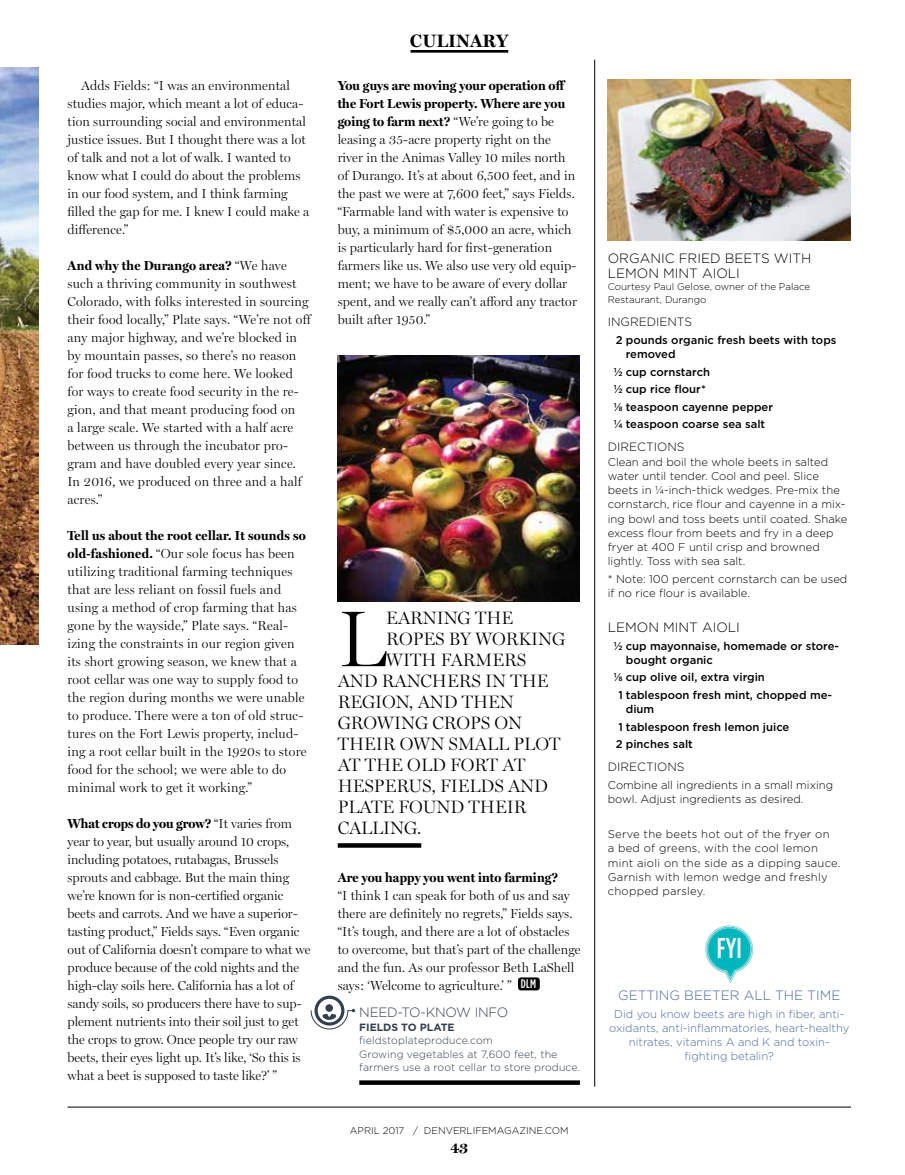
<style>
.page{position:relative;width:905px;height:1175px;background:#fff}
.page>*{position:absolute;margin:0;border:0;box-sizing:border-box;transform-origin:0 0}
.t1{font:300 79.5px "Miller Display";color:#000}
.t2{font:500 28.5px "Gotham Condensed";color:#fff}
.t3{font:300 18px "Miller Display";color:#000}
.t4{font:700 18px "Miller Display";letter-spacing:.03em;color:#000}
.t5{font:700 15px "Miller Display";color:#000}
.t6{font:300 13.5px/14.2px "Gotham";color:#000}
.t7{font:300 13.5px "Gotham";color:#496a9b}
.t8{font:300 13.5px "Gotham";letter-spacing:-.02em;color:#333f4f}
.t9{font:300 13.2px/18px "Miller Display";letter-spacing:.01em;color:#000}
.t10{font:700 13.2px "Miller Display";letter-spacing:.01em;color:#000}
.t11{font:300 12px "Gotham";color:#000}
.t12{font:300 11.25px/14.2px "Gotham";color:#000}
.t13{font:500 11.25px/17.5px "Gotham";color:#000}
.t14{font:300 11.25px/14.2px "Gotham";letter-spacing:.02em;color:#000}
.t15{font:300 11.25px/14.2px "Gotham";color:#496a9b;text-align:center}
.t16{font:300 10.5px/13.5px "Gotham";letter-spacing:.01em;color:#333f4f}
.t17{font:700 10.5px "Gotham";color:#333f4f}
.t18{font:300 9.75px/12.8px "Gotham";color:#000}
.s1{font-weight:700}
.s2{font-family:"Gotham Condensed";font-weight:500;font-size:12.3px;color:#fff}
</style>
<div class="page">
<img style="left:608px;top:80px;width:242px;height:161px">
<img style="left:0;top:68px;width:39px;height:576px">
<img style="left:338px;top:356px;width:241px;height:245px">
<hr style="left:410px;top:50px;width:98px;height:3px;background:#000">
<hr style="left:68px;top:1106px;width:782px;height:1px;background:#000">
<svg style="left:359px;top:1080px;width:221px;height:4px"></svg>
<div style="left:518px;top:977px;width:21px;height:13px;background:#000;border-radius:3px"></div>
<div style="left:325px;top:1004px;width:8px;height:7px;background:#333f4f;border-radius:50%"></div>
<div style="left:314px;top:995px;width:30px;height:30px;border:3px solid #333f4f;border-radius:50%"></div>
<svg style="left:310px;top:1008px;width:45px;height:21px"></svg>
<svg style="left:705px;top:925px;width:49px;height:58px"></svg>
<hr style="left:594px;top:60px;width:1px;height:1026px;background:#000">
<svg style="left:338px;top:843px;width:83px;height:4px"></svg>
<p class="t9" style="left:67px;top:77px;width:243px;text-indent:14px">Adds Fields: “I was an environmental studies major, which meant a lot of educa&shy;tion surrounding social and environmental justice issues. But I thought there was a lot of talk and not a lot of walk. I wanted to know what I could do about the problems in our food system, and I think farming filled the gap for me. I knew I could make a difference.”</p>
<p class="t9" style="left:67px;top:257px;width:244px"><span class="s1">And why the Durango area?</span> “We have such a thriving community in southwest Colorado, with folks interested in sourcing their food locally,” Plate says. “We’re not off any major highway, and we’re blocked in by mountain passes, so there’s no reason for food trucks to come here. We looked for ways to create food security in the re&shy;gion, and that meant producing food on<br>a large scale. We started with a half acre between us through the incubator pro&shy;gram and have doubled every year since.<br>In 2016, we produced on three and a half acres.”</p>
<p class="t9" style="left:67px;top:527px;width:240px"><span class="s1">Tell us about the root cellar. It sounds so old-fashioned.</span> “Our sole focus has been utilizing traditional farming techniques that are less reliant on fossil fuels and using a method of crop farming that has gone by the wayside,” Plate says. “Real&shy;izing the constraints in our region given its short growing season, we knew that a root cellar was one way to supply food to the region during months we were unable to produce. There were a ton of old struc&shy;tures on the Fort Lewis property, includ&shy;ing a root cellar built in the 1920s to store food for the school; we were able to do minimal work to get it working.”</p>
<p class="t9" style="left:67px;top:815px;width:244px"><span class="s1">What crops do you grow?</span> “It varies from year to year, but usually around 10 crops, including potatoes, rutabagas, Brussels sprouts and cabbage. But the main thing we’re known for is non-certified organic beets and carrots. And we have a superior&shy;tasting product,” Fields says. “Even organic out of California doesn’t compare to what we produce because of the cold nights and the high-clay soils here. California has a lot of sandy soils, so producers there have to sup&shy;plement nutrients into their soil just to get the crops to grow. Once people try our raw beets, their eyes light up. It’s like, ‘So this is what a beet is supposed to taste like?’ ”</p>
<h3 class="t4" style="left:410px;top:30px;width:100px">CULINARY</h3>
<p class="t9" style="left:338px;top:77px;width:241px"><span class="s1">You guys are moving your operation off the Fort Lewis property. Where are you going to farm next?</span> “We’re going to be leasing a 35-acre property right on the river in the Animas Valley 10 miles north of Durango. It’s at about 6,500 feet, and in the past we were at 7,600 feet,” says Fields. “Farmable land with water is expensive to buy, a minimum of $5,000 an acre, which is particularly hard for first-generation farmers like us. We also use very old equip&shy;ment; we have to be aware of every dollar spent, and we really can’t afford any tractor built after 1950.”</p>
<h1 class="t1" style="left:338px;top:593px;width:50px">L</h1>
<h3 class="t3" style="left:386px;top:607px;width:128px">EARNING THE</h3>
<h3 class="t3" style="left:386px;top:628px;width:180px">ROPES BY WORKING</h3>
<h3 class="t3" style="left:386px;top:649px;width:141px">WITH FARMERS</h3>
<h3 class="t3" style="left:338px;top:670px;width:212px">AND RANCHERS IN THE</h3>
<h3 class="t3" style="left:338px;top:691px;width:177px">REGION, AND THEN</h3>
<h3 class="t3" style="left:338px;top:712px;width:186px">GROWING CROPS ON</h3>
<h3 class="t3" style="left:338px;top:733px;width:224px">THEIR OWN SMALL PLOT</h3>
<h3 class="t3" style="left:338px;top:754px;width:189px">AT THE OLD FORT AT</h3>
<h3 class="t3" style="left:338px;top:775px;width:212px">HESPERUS, FIELDS AND</h3>
<h3 class="t3" style="left:338px;top:796px;width:190px">PLATE FOUND THEIR</h3>
<h3 class="t3" style="left:338px;top:817px;width:85px">CALLING.</h3>
<p class="t10" style="left:338px;top:870px;width:222px">Are you happy you went into farming?</p>
<p class="t9" style="left:338px;top:887px;width:244px">“I think I can speak for both of us and say there are definitely no regrets,” Fields says. “It’s tough, and there are a lot of obstacles to overcome, but that’s part of the challenge and the fun. As our professor Beth LaShell says: ‘Welcome to agriculture.’ ” <span class="s2">DLM</span></p>
<p class="t8" style="left:359px;top:1004px;width:150px">NEED-TO-KNOW INFO</p>
<p class="t17" style="left:359px;top:1020px;width:97px">FIELDS TO PLATE</p>
<p class="t16" style="left:359px;top:1033px;width:222px">fieldstoplateproduce.com<br>Growing vegetables at 7,600 feet, the farmers use a root cellar to store produce.</p>
<p class="t18" style="left:350px;top:1123px;width:220px">APRIL 2017 / DENVERLIFEMAGAZINE.COM</p>
<p class="t5" style="left:450px;top:1139px;width:19px">43</p>
<p class="t6" style="left:608px;top:251px;width:205px">ORGANIC FRIED BEETS WITH<br>LEMON MINT AIOLI</p>
<p class="t18" style="left:608px;top:280px;width:204px">Courtesy Paul Gelose, owner of the Palace<br>Restaurant, Durango</p>
<p class="t11" style="left:608px;top:314px;width:86px">INGREDIENTS</p>
<p class="t13" style="left:626px;top:332px;width:212px;line-height:14.2px;text-indent:-10px">2 pounds organic fresh beets with tops removed</p>
<p class="t13" style="left:613px;top:363px;width:161px">½ cup cornstarch<br>½ cup rice flour*<br>1/8 teaspoon cayenne pepper ¼ teaspoon coarse sea salt</p>
<p class="t11" style="left:608px;top:439px;width:78px">DIRECTIONS</p>
<p class="t12" style="left:608px;top:454px;width:241px">Clean and boil the whole beets in salted water until tender. Cool and peel. Slice beets in ¼-inch-thick wedges. Pre-mix the cornstarch, rice flour and cayenne in a mix&shy;ing bowl and toss beets until coated. Shake excess flour from beets and fry in a deep fryer at 400 F until crisp and browned lightly. Toss with sea salt.</p>
<p class="t12" style="left:608px;top:571px;width:241px">* Note: 100 percent cornstarch can be used if no rice flour is available.</p>
<p class="t6" style="left:608px;top:620px;width:134px">LEMON MINT AIOLI</p>
<p class="t13" style="left:626px;top:638px;width:215px;line-height:14.2px;text-indent:-12px">½ cup mayonnaise, homemade or store&shy;bought organic</p>
<p class="t13" style="left:618px;top:668px;width:215px;text-indent:-5px">1/8 cup olive oil, extra virgin<br>1 tablespoon fresh mint, chopped me-</p>
<p class="t13" style="left:616px;top:700px;width:175px;text-indent:10px">dium<br>1 tablespoon fresh lemon juice<br>2 pinches salt</p>
<p class="t11" style="left:608px;top:759px;width:78px">DIRECTIONS</p>
<p class="t12" style="left:608px;top:777px;width:227px">Combine all ingredients in a small mixing bowl. Adjust ingredients as desired.</p>
<p class="t14" style="left:608px;top:826px;width:234px">Serve the beets hot out of the fryer on<br>a bed of greens, with the cool lemon mint aioli on the side as a dipping sauce.<br>Garnish with lemon wedge and freshly chopped parsley.</p>
<h2 class="t2" style="left:716px;top:932px;width:26px">FYI</h2>
<p class="t7" style="left:618px;top:986px;width:224px">GETTING BEETER ALL THE TIME</p>
<p class="t15" style="left:609px;top:1006px;width:241px">Did you know beets are high in fiber, anti&shy;oxidants, anti-inflammatories, heart-healthy nitrates, vitamins A and K and toxin&shy;fighting betalin?</p>
</div>
